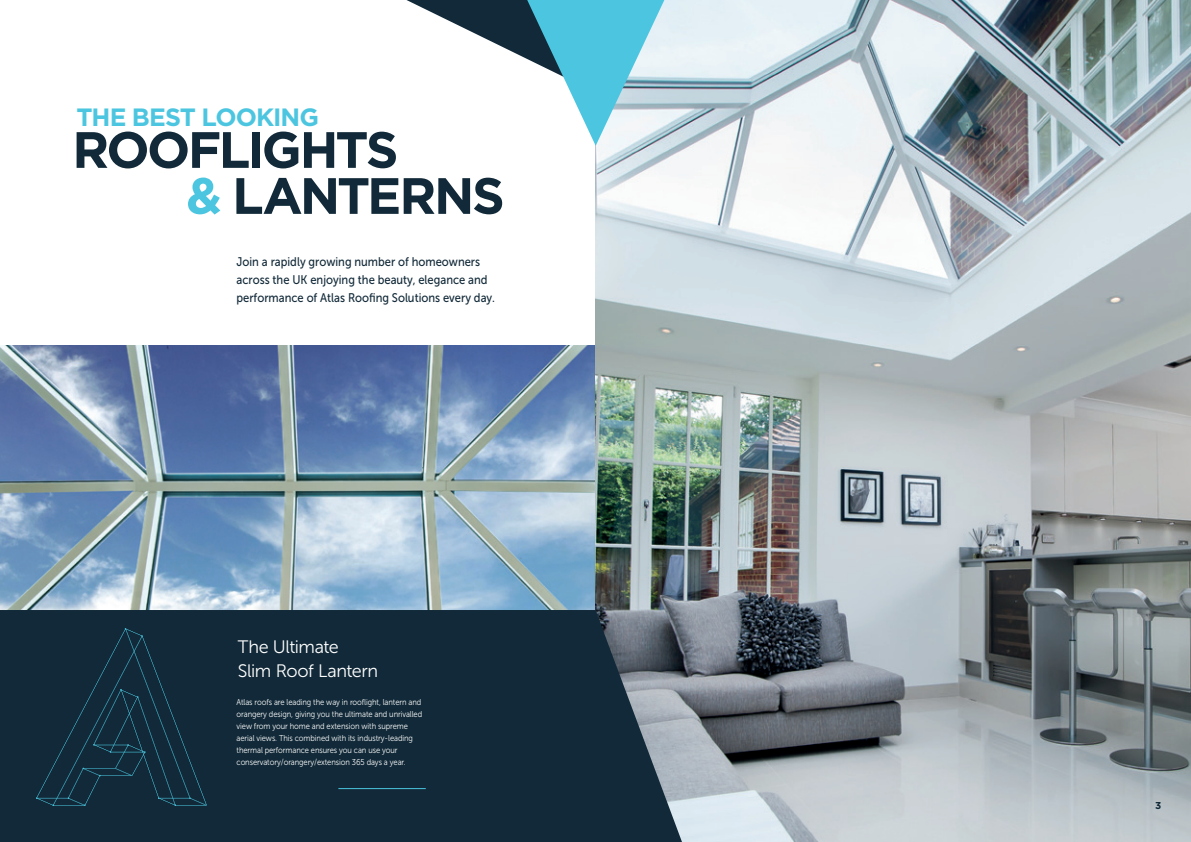
<style>
.page{position:relative;width:1191px;height:842px;background:#fff}
.page>*{position:absolute;margin:0;border:0;box-sizing:border-box;transform-origin:0 0}
.t1{font:700 51px/46px "Gotham";letter-spacing:-.05em;color:#112938}
.t2{font:700 25px "Gotham";letter-spacing:-.04em;color:#4cc6e0}
.t3{font:18px/24.5px "Museo Sans 300";letter-spacing:-.025em;color:#fff}
.t4{font:12.5px/18px "Museo Sans 500";color:#112938;scale:.89 1}
.t5{font:700 10px "Gotham";color:#112938}
.t6{font:8.5px/12px "Museo Sans 300";letter-spacing:-.01em;color:#fff;scale:.89 1}
.s1{color:#4cc6e0}
</style>
<div class="page">
<img style="left:0;top:345px;width:595px;height:265px">
<img style="left:595px;top:0;width:596px;height:842px">
<svg style="left:0;top:610px;width:682px;height:232px;fill:#112938"></svg>
<svg style="left:406px;top:0;width:258px;height:146px"></svg>
<svg style="left:36px;top:628px;width:171px;height:178px"></svg>
<hr style="left:338px;top:788px;width:88px;height:1px;background:#4cc6e0">
<h2 class="t2" style="left:77px;top:101px;width:244px">THE BEST LOOKING</h2>
<h1 class="t1" style="left:186px;top:126px;width:320px;text-indent:-114px">ROOFLIGHTS<br><span class="s1">&amp;</span> LANTERNS</h1>
<h3 class="t4" style="left:236px;top:253px;width:292px">Join a rapidly growing number of homeowners across the UK enjoying the beauty, elegance and performance of Atlas Roofing Solutions every day.</h3>
<h3 class="t3" style="left:238px;top:634px;width:142px">The Ultimate<br>Slim Roof Lantern</h3>
<p class="t6" style="left:236px;top:696px;width:210px">Atlas roofs are leading the way in rooflight, lantern and orangery design, giving you the ultimate and unrivalled view from your home and extension with supreme aerial views. This combined with its industry-leading thermal performance ensures you can use your conservatory/orangery/extension 365 days a year.</p>
<p class="t5" style="left:1155px;top:799px;width:8px">3</p>
</div>
